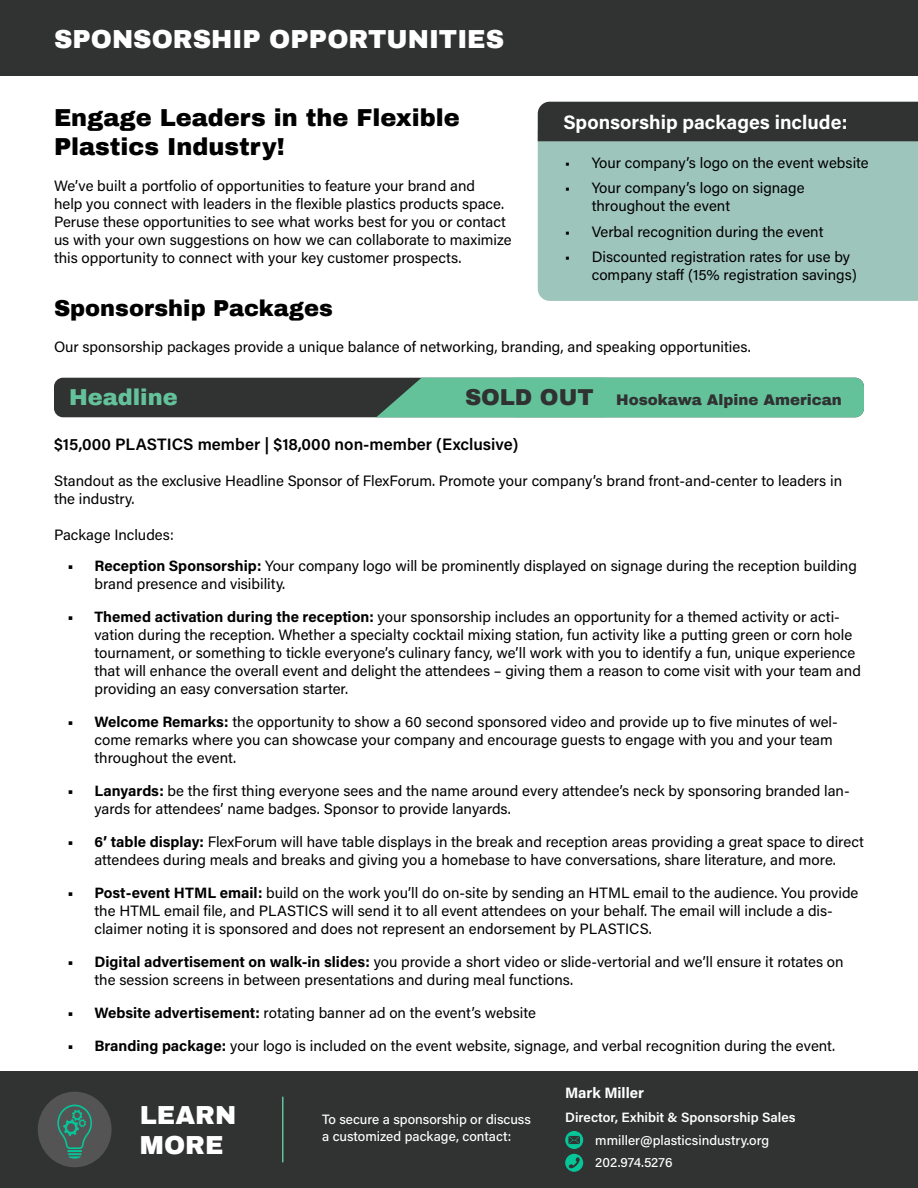
<style>
.page{position:relative;width:918px;height:1188px;background:#fff}
.page>*{position:absolute;margin:0;border:0;box-sizing:border-box;transform-origin:0 0}
.t1{font:900 25.5px/30.6px "Archivo";color:#fff}
.t2{font:900 24px/28.8px "Archivo";color:#000}
.t3{font:900 22.5px "Archivo";color:#000}
.t4{font:900 22.5px "Archivo";color:#64c29b}
.t5{font:700 19.5px "Acumin Pro";color:#fff}
.t6{font:600 16.5px "Acumin Pro";color:#000}
.t7{font:15px/18px "Acumin Pro";color:#000}
.t8{font:900 15px "Archivo";color:#303232}
.t9{font:700 15px "Acumin Pro";color:#fff}
.t10{font:500 13.5px/22.5px "Acumin Pro";color:#fff}
.t11{font:600 13.5px "Acumin Pro";color:#fff}
.s1{font-size:22.5px}
.s2{font-weight:700}
</style>
<div class="page">
<div style="left:54px;top:378px;width:810px;height:39px;background:#313232;border-radius:9px"></div>
<div style="left:0;top:0;width:918px;height:76px;background:#313232"></div>
<div style="left:0;top:1071px;width:918px;height:117px;background:#313232"></div>
<div style="left:38px;top:1092px;width:74px;height:75px;background:#545454;border-radius:50%"></div>
<svg style="left:57px;top:1105px;width:35px;height:54px"></svg>
<svg style="left:565px;top:1131px;width:18px;height:41px"></svg>
<hr style="left:282px;top:1097px;width:2px;height:65px;background:#64c29b">
<hr style="left:916px;top:0;width:2px;height:241px;background:#313232">
<div style="left:538px;top:141px;width:380px;height:160px;background:#9ec5bb"></div>
<div style="left:538px;top:102px;width:378px;height:39px;background:#313232"></div>
<svg style="left:376px;top:378px;width:136px;height:39px"></svg>
<div style="left:506px;top:378px;width:358px;height:39px;background:#64c29b;border-radius:9px"></div>
<h1 class="t1" style="left:54px;top:23px;width:452px">SPONSORSHIP OPPORTUNITIES</h1>
<h2 class="t2" style="left:54px;top:104px;width:407px">Engage Leaders in the Flexible<br>Plastics Industry!</h2>
<p class="t7" style="left:54px;top:176px;width:459px">We’ve built a portfolio of opportunities to feature your brand and<br>help you connect with leaders in the flexible plastics products space.<br>Peruse these opportunities to see what works best for you or contact us with your own suggestions on how we can collaborate to maximize this opportunity to connect with your key customer prospects.</p>
<h3 class="t5" style="left:563px;top:109px;width:286px">Sponsorship packages include:</h3>
<p class="t7" style="left:565px;top:153px;width:306px">• Your company’s logo on the event website</p>
<p class="t7" style="left:592px;top:179px;width:214px;text-indent:-27px">• Your company’s logo on signage throughout the event</p>
<p class="t7" style="left:565px;top:222px;width:260px">• Verbal recognition during the event</p>
<p class="t7" style="left:592px;top:248px;width:267px;text-indent:-27px">• Discounted registration rates for use by company staff (15% registration savings)</p>
<h3 class="t3" style="left:54px;top:295px;width:280px">Sponsorship Packages</h3>
<p class="t7" style="left:54px;top:337px;width:698px">Our sponsorship packages provide a unique balance of networking, branding, and speaking opportunities.</p>
<h3 class="t4" style="left:69px;top:383px;width:110px">Headline</h3>
<p class="t8" style="left:465px;top:391px;width:378px"><span class="s1">SOLD OUT</span> Hosokawa Alpine American</p>
<p class="t6" style="left:54px;top:433px;width:466px">$15,000 PLASTICS member | $18,000 non-member (Exclusive)</p>
<p class="t7" style="left:54px;top:471px;width:790px">Standout as the exclusive Headline Sponsor of FlexForum. Promote your company’s brand front-and-center to leaders in the industry.</p>
<p class="t7" style="left:54px;top:525px;width:122px">Package Includes:</p>
<p class="t7" style="left:94px;top:557px;width:764px;text-indent:-27px"><span class="s2">• Reception Sponsorship:</span> Your company logo will be prominently displayed on signage during the reception building brand presence and visibility.</p>
<p class="t7" style="left:95px;top:608px;width:768px;text-indent:-27px"><span class="s2">• Themed activation during the reception:</span> your sponsorship includes an opportunity for a themed activity or acti&shy;vation during the reception. Whether a specialty cocktail mixing station, fun activity like a putting green or corn hole tournament, or something to tickle everyone’s culinary fancy, we’ll work with you to identify a fun, unique experience that will enhance the overall event and delight the attendees – giving them a reason to come visit with your team and providing an easy conversation starter.</p>
<p class="t7" style="left:95px;top:713px;width:745px;text-indent:-27px"><span class="s2">• Welcome Remarks:</span> the opportunity to show a 60 second sponsored video and provide up to five minutes of wel&shy;come remarks where you can showcase your company and encourage guests to engage with you and your team throughout the event.</p>
<p class="t7" style="left:95px;top:782px;width:757px;text-indent:-27px"><span class="s2">• Lanyards:</span> be the first thing everyone sees and the name around every attendee’s neck by sponsoring branded lan&shy;yards for attendees’ name badges. Sponsor to provide lanyards.</p>
<p class="t7" style="left:68px;top:833px;width:798px;text-align:center"><span class="s2">• 6’ table display:</span> FlexForum will have table displays in the break and reception areas providing a great space to direct attendees during meals and breaks and giving you a homebase to have conversations, share literature, and more.</p>
<p class="t7" style="left:95px;top:884px;width:765px;text-indent:-27px"><span class="s2">• Post-event HTML email:</span> build on the work you’ll do on-site by sending an HTML email to the audience. You provide the HTML email file, and PLASTICS will send it to all event attendees on your behalf. The email will include a dis&shy;claimer noting it is sponsored and does not represent an endorsement by PLASTICS.</p>
<p class="t7" style="left:95px;top:953px;width:751px;text-indent:-27px"><span class="s2">• Digital advertisement on walk-in slides:</span> you provide a short video or slide-vertorial and we’ll ensure it rotates on the session screens in between presentations and during meal functions.</p>
<p class="t7" style="left:68px;top:1004px;width:470px"><span class="s2">• Website advertisement:</span> rotating banner ad on the event’s website</p>
<p class="t7" style="left:68px;top:1037px;width:769px"><span class="s2">• Branding package:</span> your logo is included on the event website, signage, and verbal recognition during the event.</p>
<h1 class="t1" style="left:140px;top:1099px;width:98px">LEARN<br>MORE</h1>
<p class="t10" style="left:322px;top:1111px;width:210px;line-height:16.5px">To secure a sponsorship or discuss a customized package, contact:</p>
<p class="t9" style="left:565px;top:1082px;width:80px">Mark Miller</p>
<p class="t11" style="left:565px;top:1108px;width:232px">Director, Exhibit &amp; Sponsorship Sales</p>
<p class="t10" style="left:595px;top:1128px;width:176px">mmiller@plasticsindustry.org<br>202.974.5276</p>
</div>
